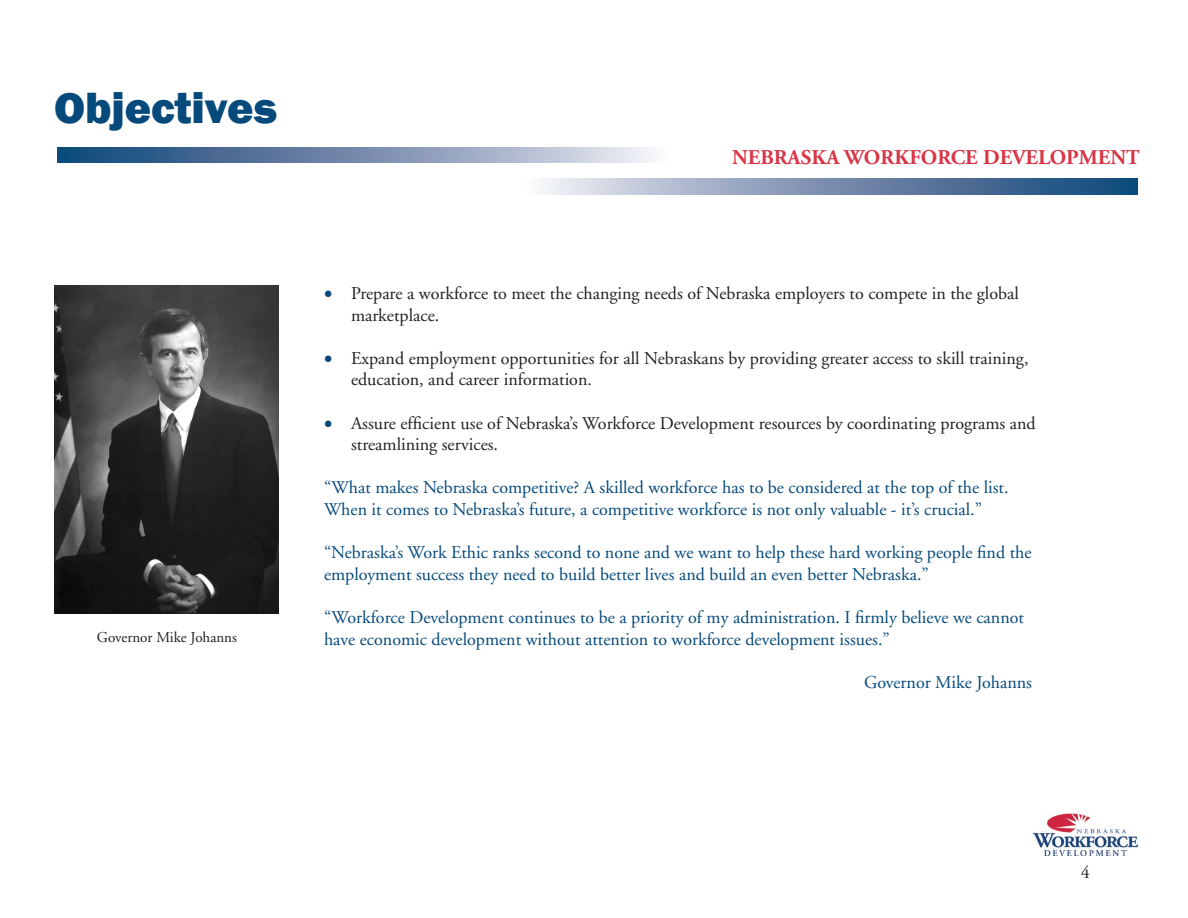
<style>
.page{position:relative;width:1188px;height:918px;background:#fff}
.page>*{position:absolute;margin:0;border:0;box-sizing:border-box;transform-origin:0 0}
.t1{font:800 45px "Franklin Gothic";color:#054a7b}
.t2{font:700 21px "Adobe Garamond";color:#d83647}
.t3{font:18px/21.6px "Adobe Garamond";color:#054a7b}
.t4{font:18px/21.6px "Adobe Garamond";color:#231f20}
.t5{font:15px "Adobe Garamond";color:#231f20}
.s1{color:#054a7b}
</style>
<div class="page">
<img style="left:1033px;top:813px;width:104px;height:42px">
<svg style="left:57px;top:147px;width:598px;height:16px;background:#7990b0"></svg>
<svg style="left:540px;top:179px;width:597px;height:15px;background:#7991b1"></svg>
<img style="left:54px;top:285px;width:225px;height:329px">
<h1 class="t1" style="left:54px;top:79px;width:225px">Objectives</h1>
<p class="t2" style="left:732px;top:146px;width:409px">NEBRASKA WORKFORCE DEVELOPMENT</p>
<p class="t5" style="left:97px;top:630px;width:142px">Governor Mike Johanns</p>
<p class="t4" style="left:351px;top:283px;width:669px;text-indent:-27px"><span class="s1">•</span> Prepare a workforce to meet the changing needs of Nebraska employers to compete in the global marketplace.</p>
<p class="t4" style="left:351px;top:348px;width:679px;text-indent:-27px"><span class="s1">•</span> Expand employment opportunities for all Nebraskans by providing greater access to skill training, education, and career information.</p>
<p class="t4" style="left:351px;top:413px;width:686px;text-indent:-27px"><span class="s1">•</span> Assure efficient use of Nebraska’s Workforce Development resources by coordinating programs and streamlining services.</p>
<p class="t3" style="left:324px;top:477px;width:686px">“What makes Nebraska competitive? A skilled workforce has to be considered at the top of the list.<br>When it comes to Nebraska’s future, a competitive workforce is not only valuable - it’s crucial.”</p>
<p class="t3" style="left:324px;top:542px;width:709px">“Nebraska’s Work Ethic ranks second to none and we want to help these hard working people find the employment success they need to build better lives and build an even better Nebraska.”</p>
<p class="t3" style="left:324px;top:607px;width:702px">“Workforce Development continues to be a priority of my administration. I firmly believe we cannot have economic development without attention to workforce development issues.”</p>
<p class="t3" style="left:864px;top:672px;width:170px">Governor Mike Johanns</p>
<p class="t4" style="left:1081px;top:862px;width:10px">4</p>
</div>
